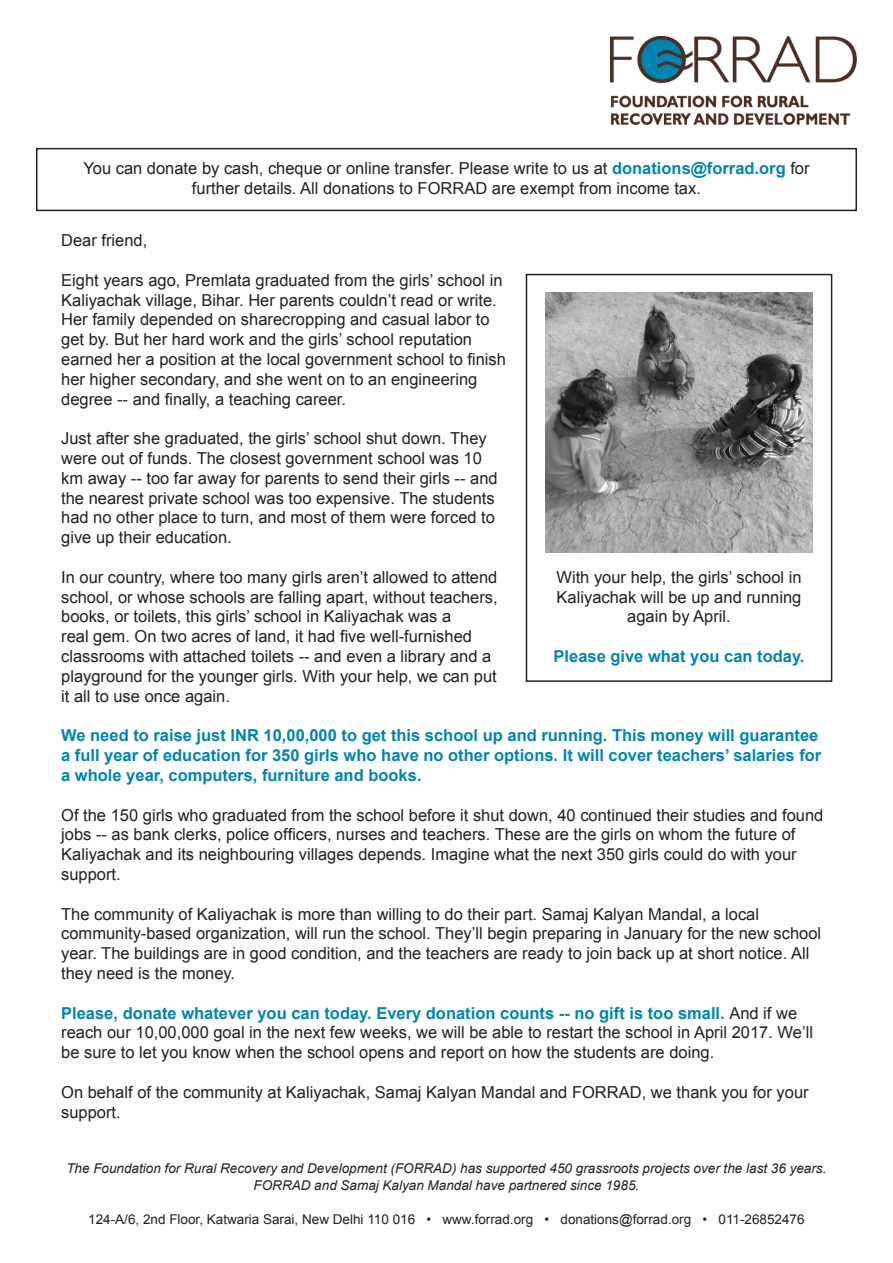
<style>
.page{position:relative;width:893px;height:1263px;background:#fff}
.page>*{position:absolute;margin:0;border:0;box-sizing:border-box;transform-origin:0 0}
.t1{font:16.5px/19.8px "Arial";color:#231f20}
.t2{font:700 16.5px/19.8px "Arial";color:#0085b0}
.t3{font:italic 13.5px/16.2px "Arial";color:#231f20;text-align:center}
.t4{font:13.5px "Arial";color:#231f20}
.s1{font-weight:700;color:#0085b0}
</style>
<div class="page">
<img style="left:611px;top:36px;width:246px;height:89px">
<div style="left:36px;top:148px;width:821px;height:63px;border:2px solid #231f20"></div>
<div style="left:526px;top:274px;width:306px;height:408px;border:2px solid #231f20"></div>
<img style="left:546px;top:293px;width:266px;height:259px">
<p class="t1" style="left:83px;top:159px;width:728px;text-align:center">You can donate by cash, cheque or online transfer. Please write to us at <span class="s1">donations@forrad.org</span> for further details. All donations to FORRAD are exempt from income tax.</p>
<p class="t1" style="left:61px;top:231px;width:88px">Dear friend,</p>
<p class="t1" style="left:61px;top:270px;width:446px">Eight years ago, Premlata graduated from the girls’ school in Kaliyachak village, Bihar. Her parents couldn’t read or write.<br>Her family depended on sharecropping and casual labor to get by. But her hard work and the girls’ school reputation earned her a position at the local government school to finish her higher secondary, and she went on to an engineering degree -- and finally, a teaching career.</p>
<p class="t1" style="left:61px;top:429px;width:438px">Just after she graduated, the girls’ school shut down. They were out of funds. The closest government school was 10 km away -- too far away for parents to send their girls -- and the nearest private school was too expensive. The students had no other place to turn, and most of them were forced to give up their education.</p>
<p class="t1" style="left:61px;top:567px;width:438px">In our country, where too many girls aren’t allowed to attend school, or whose schools are falling apart, without teachers, books, or toilets, this girls’ school in Kaliyachak was a<br>real gem. On two acres of land, it had five well-furnished classrooms with attached toilets -- and even a library and a playground for the younger girls. With your help, we can put it all to use once again.</p>
<p class="t2" style="left:61px;top:726px;width:762px">We need to raise just INR 10,00,000 to get this school up and running. This money will guarantee a full year of education for 350 girls who have no other options. It will cover teachers’ salaries for a whole year, computers, furniture and books.</p>
<p class="t1" style="left:61px;top:805px;width:764px">Of the 150 girls who graduated from the school before it shut down, 40 continued their studies and found jobs -- as bank clerks, police officers, nurses and teachers. These are the girls on whom the future of Kaliyachak and its neighbouring villages depends. Imagine what the next 350 girls could do with your support.</p>
<p class="t1" style="left:61px;top:904px;width:761px">The community of Kaliyachak is more than willing to do their part. Samaj Kalyan Mandal, a local community-based organization, will run the school. They’ll begin preparing in January for the new school year. The buildings are in good condition, and the teachers are ready to join back up at short notice. All they need is the money.</p>
<p class="t1" style="left:61px;top:1003px;width:753px"><span class="s1">Please, donate whatever you can today. Every donation counts -- no gift is too small.</span> And if we reach our 10,00,000 goal in the next few weeks, we will be able to restart the school in April 2017. We’ll be sure to let you know when the school opens and report on how the students are doing.</p>
<p class="t1" style="left:61px;top:1082px;width:749px">On behalf of the community at Kaliyachak, Samaj Kalyan Mandal and FORRAD, we thank you for your support.</p>
<p class="t1" style="left:556px;top:567px;width:247px;text-align:center">With your help, the girls’ school in<br>Kaliyachak will be up and running again by April.</p>
<p class="t2" style="left:554px;top:647px;width:252px">Please give what you can today.</p>
<p class="t3" style="left:66px;top:1161px;width:762px">The Foundation for Rural Recovery and Development (FORRAD) has supported 450 grassroots projects over the last 36 years.<br>FORRAD and Samaj Kalyan Mandal have partnered since 1985.</p>
<p class="t4" style="left:88px;top:1210px;width:718px">124-A/6, 2nd Floor, Katwaria Sarai, New Delhi 110 016 • www.forrad.org • donations@forrad.org • 011-26852476</p>
</div>
